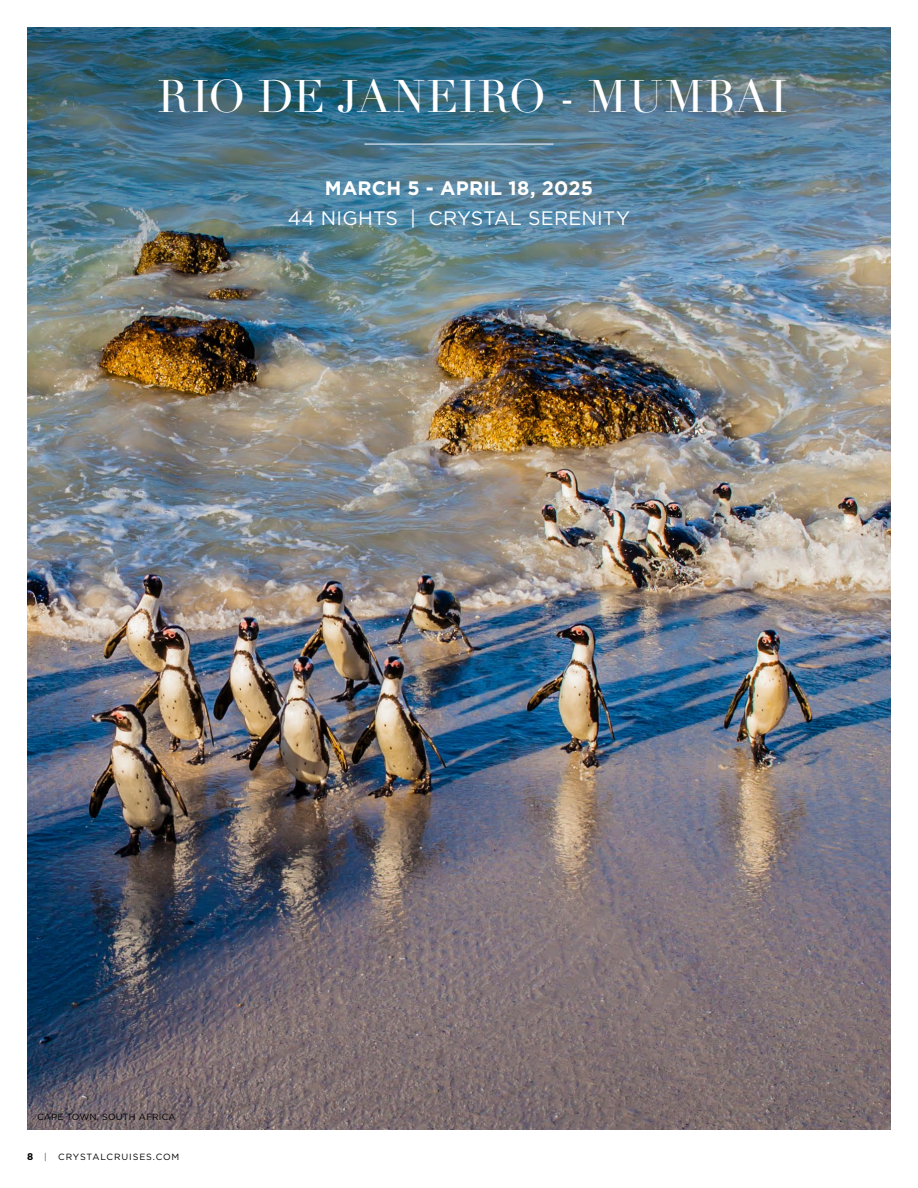
<style>
.page{position:relative;width:918px;height:1188px;background:#fff}
.page>*{position:absolute;margin:0;border:0;box-sizing:border-box;transform-origin:0 0}
.t1{font:45px "Didot LT Pro";letter-spacing:.03em;color:#fff}
.t2{font:19.5px "Gotham";letter-spacing:.01em;color:#fff}
.t3{font:700 19.5px "Gotham";letter-spacing:.01em;color:#fff}
.t4{font:700 9.75px "Gotham";color:#000}
.t5{font:9px "Gotham";letter-spacing:.02em;color:#000}
.t6{font:9px "Gotham";letter-spacing:.1em;color:#000}
.s1{font-weight:300;font-size:9px}
</style>
<div class="page">
<img style="left:27px;top:341px;width:864px;height:789px">
<img style="left:27px;top:27px;width:864px;height:314px">
<hr style="left:364px;top:144px;width:190px;height:1px;background:#fff">
<h1 class="t1" style="left:157px;top:70px;width:632px">RIO DE JANEIRO - MUMBAI</h1>
<p class="t3" style="left:325px;top:175px;width:270px">MARCH 5 - APRIL 18, 2025</p>
<p class="t2" style="left:288px;top:206px;width:344px">44 NIGHTS | CRYSTAL SERENITY</p>
<p class="t5" style="left:37px;top:1111px;width:140px">CAPE TOWN, SOUTH AFRICA</p>
<p class="t4" style="left:27px;top:1150px;width:21px">8 <span class="s1">|</span></p>
<p class="t6" style="left:58px;top:1151px;width:123px">CRYSTALCRUISES.COM</p>
</div>
